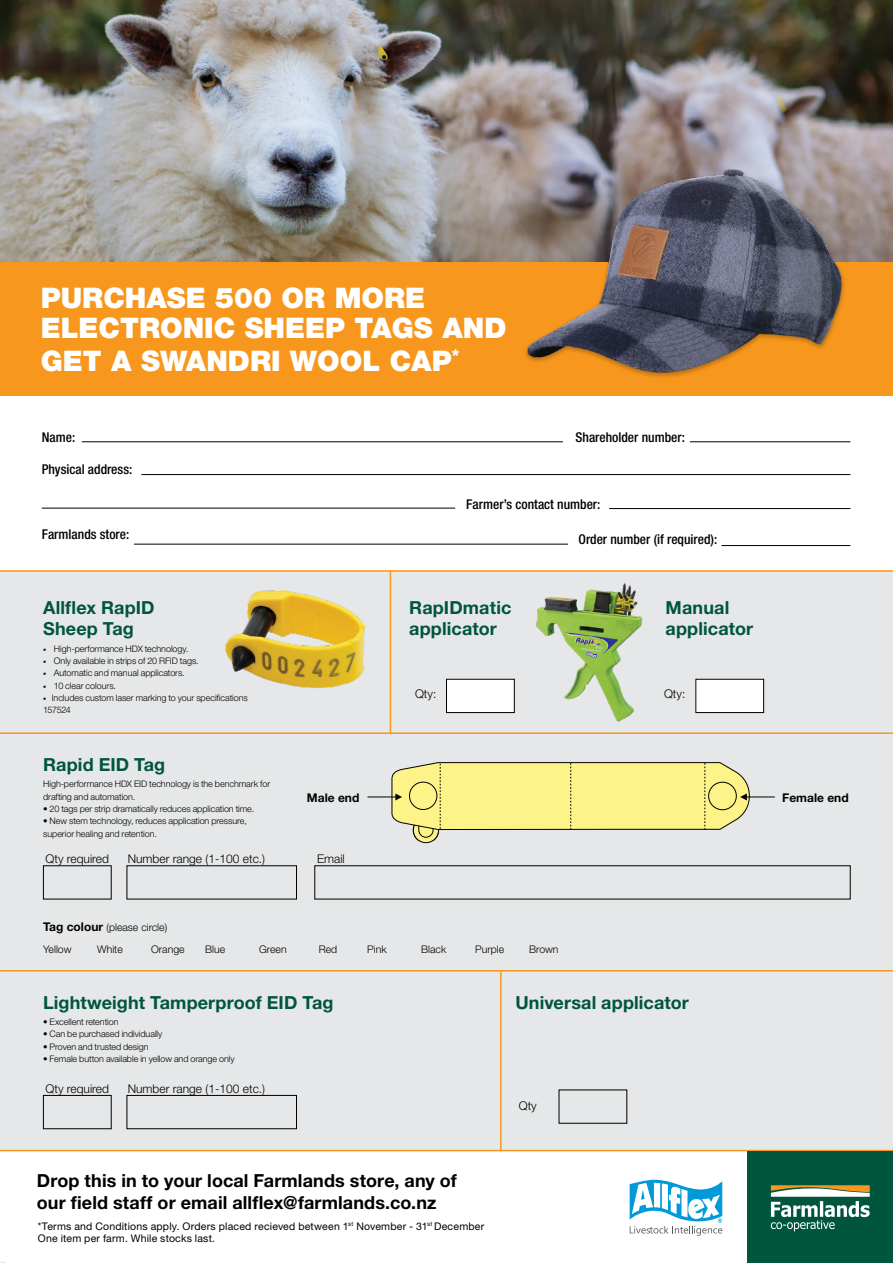
<style>
.page{position:relative;width:893px;height:1263px;background:#fff}
.page>*{position:absolute;margin:0;border:0;box-sizing:border-box;transform-origin:0 0}
.t1{font:900 28.35px/30px "Helvetica Neue LT Std";color:#fff}
.t2{font:700 18px/20.7px "Helvetica Neue LT Std";letter-spacing:.005em;color:#00553d}
.t3{font:700 18px/21.6px "Helvetica Neue LT Std";letter-spacing:.005em;color:#000}
.t4{font:500 condensed 13.5px "Helvetica Neue LT Std";color:#000}
.t5{font:300 12px "Helvetica Neue LT Std";color:#000}
.t6{font:700 12px "Helvetica Neue LT Std";color:#000101}
.t7{font:10.5px/12.6px "Helvetica Neue LT Std";letter-spacing:.02em;color:#000}
.t8{font:300 10.5px/21.1px "Helvetica Neue LT Std";color:#000}
.t9{font:300 9px/12.3px "Helvetica Neue LT Std";letter-spacing:-.005em;color:#000}
.s1{font-size:6.3px}
.s2{font-weight:700;font-size:12px}
</style>
<div class="page">
<img style="left:0;top:0;width:893px;height:262px">
<div style="left:0;top:571px;width:893px;height:579px;background:#e6e7e8"></div>
<hr style="left:0;top:732px;width:893px;height:2px;background:#f8971d">
<hr style="left:390px;top:571px;width:1px;height:163px;background:#f8971d">
<hr style="left:500px;top:971px;width:2px;height:179px;background:#f8971d">
<hr style="left:0;top:970px;width:893px;height:1px;background:#f89721">
<div style="left:413px;top:817px;width:26px;height:26px;border:1px solid #000101;border-radius:50%"></div>
<hr style="left:367px;top:797px;width:30px;height:1px;background:#000101">
<hr style="left:745px;top:797px;width:30px;height:1px;background:#000101">
<svg style="left:391px;top:762px;width:359px;height:79px"></svg>
<hr style="left:0;top:570px;width:893px;height:2px;background:#f8971d">
<hr style="left:0;top:1150px;width:893px;height:1px;background:#f8971d">
<div style="left:695px;top:679px;width:68px;height:34px;background:#fff"></div>
<div style="left:446px;top:679px;width:68px;height:33px;background:#fff"></div>
<div style="left:446px;top:679px;width:68px;height:34px;border:1px solid #000"></div>
<div style="left:696px;top:679px;width:68px;height:34px;border:1px solid #000"></div>
<div style="left:127px;top:1095px;width:170px;height:34px;border:1px solid #000"></div>
<div style="left:43px;top:1095px;width:68px;height:34px;border:1px solid #000"></div>
<div style="left:0;top:262px;width:893px;height:134px;background:#f8971d"></div>
<div style="left:748px;top:1151px;width:145px;height:112px;background:#00553d"></div>
<svg style="left:771px;top:1185px;width:99px;height:46px"></svg>
<hr style="left:82px;top:441px;width:481px;height:1px;background:#000">
<hr style="left:690px;top:441px;width:160px;height:1px;background:#000">
<hr style="left:141px;top:474px;width:709px;height:1px;background:#000">
<hr style="left:42px;top:508px;width:413px;height:1px;background:#000">
<hr style="left:609px;top:508px;width:241px;height:1px;background:#000">
<hr style="left:134px;top:544px;width:434px;height:1px;background:#000">
<hr style="left:721px;top:545px;width:129px;height:1px;background:#000">
<svg style="left:630px;top:1179px;width:92px;height:57px"></svg>
<img style="left:514px;top:153px;width:344px;height:224px">
<img style="left:225px;top:590px;width:141px;height:98px">
<img style="left:535px;top:583px;width:108px;height:139px">
<h1 class="t1" style="left:41px;top:282px;width:467px">PURCHASE 500 OR MORE<br>ELECTRONIC SHEEP TAGS AND</h1>
<h1 class="t1" style="left:41px;top:345px;width:420px">GET A SWANDRI WOOL CAP<sup>*</sup></h1>
<h3 class="t4" style="left:42px;top:429px;width:35px">Name:</h3>
<h3 class="t4" style="left:42px;top:461px;width:92px">Physical address:</h3>
<h3 class="t4" style="left:576px;top:429px;width:111px">Shareholder number:</h3>
<h3 class="t4" style="left:42px;top:527px;width:89px">Farmlands store:</h3>
<h2 class="t2" style="left:43px;top:596px;width:113px;line-height:21.6px">Allflex RapID<br>Sheep Tag</h2>
<p class="t9" style="left:43px;top:642px;width:147px"><span class="s1">•</span> High-performance HDX technology.</p>
<p class="t9" style="left:43px;top:654px;width:157px"><span class="s1">•</span> Only available in strips of 20 RFID tags.</p>
<p class="t9" style="left:43px;top:667px;width:143px"><span class="s1">•</span> Automatic and manual applicators.</p>
<p class="t9" style="left:43px;top:679px;width:74px"><span class="s1">•</span> 10 clear colours.</p>
<p class="t9" style="left:43px;top:691px;width:206px"><span class="s1">•</span> Includes custom laser marking to your specifications<br>157524</p>
<h2 class="t2" style="left:43px;top:754px;width:124px">Rapid EID Tag</h2>
<p class="t9" style="left:43px;top:778px;width:228px">High-performance HDX EID technology is the benchmark for drafting and automation.</p>
<p class="t9" style="left:43px;top:802px;width:213px">• 20 tags per strip dramatically reduces application time.</p>
<p class="t9" style="left:43px;top:815px;width:205px">• New stem technology, reduces application pressure, superior healing and retention.</p>
<h3 class="t4" style="left:466px;top:496px;width:136px">Farmer’s contact number:</h3>
<h3 class="t4" style="left:579px;top:531px;width:140px">Order number (if required):</h3>
<h2 class="t2" style="left:409px;top:597px;width:104px">RapIDmatic applicator</h2>
<h2 class="t2" style="left:666px;top:597px;width:89px">Manual applicator</h2>
<h3 class="t5" style="left:415px;top:687px;width:23px">Qty:</h3>
<h3 class="t5" style="left:664px;top:687px;width:23px">Qty:</h3>
<h3 class="t6" style="left:307px;top:790px;width:54px">Male end</h3>
<h3 class="t6" style="left:782px;top:790px;width:68px">Female end</h3>
<h3 class="t5" style="left:46px;top:851px;width:65px">Qty required</h3>
<h3 class="t5" style="left:128px;top:851px;width:139px">Number range (1-100 etc.)</h3>
<h3 class="t5" style="left:317px;top:851px;width:29px">Email</h3>
<p class="t8" style="left:43px;top:917px;width:126px"><span class="s2">Tag colour</span> (please circle)<br>Yellow</p>
<p class="t8" style="left:97px;top:938px;width:27px">White</p>
<p class="t8" style="left:151px;top:938px;width:35px">Orange</p>
<p class="t8" style="left:205px;top:938px;width:22px">Blue</p>
<p class="t8" style="left:259px;top:938px;width:29px">Green</p>
<p class="t8" style="left:319px;top:938px;width:20px">Red</p>
<p class="t8" style="left:367px;top:938px;width:21px">Pink</p>
<p class="t8" style="left:421px;top:938px;width:27px">Black</p>
<p class="t8" style="left:475px;top:938px;width:30px">Purple</p>
<p class="t8" style="left:529px;top:938px;width:31px">Brown</p>
<h2 class="t2" style="left:43px;top:991px;width:292px">Lightweight Tamperproof EID Tag</h2>
<p class="t9" style="left:43px;top:1015px;width:77px">• Excellent retention</p>
<p class="t9" style="left:43px;top:1028px;width:121px">• Can be purchased individually</p>
<p class="t9" style="left:43px;top:1040px;width:107px">• Proven and trusted design</p>
<p class="t9" style="left:43px;top:1052px;width:193px">• Female button available in yellow and orange only</p>
<h3 class="t5" style="left:46px;top:1081px;width:65px">Qty required</h3>
<h3 class="t5" style="left:128px;top:1081px;width:139px">Number range (1-100 etc.)</h3>
<h2 class="t3" style="left:37px;top:1169px;width:422px">Drop this in to your local Farmlands store, any of our field staff or email allflex@farmlands.co.nz</h2>
<p class="t7" style="left:38px;top:1220px;width:448px">*Terms and Conditions apply. Orders placed recieved between 1<sup>st</sup> November - 31<sup>st</sup> December<br>One item per farm. While stocks last.</p>
<h2 class="t2" style="left:515px;top:991px;width:175px">Universal applicator</h2>
<h3 class="t5" style="left:519px;top:1098px;width:19px">Qty</h3>
</div>
